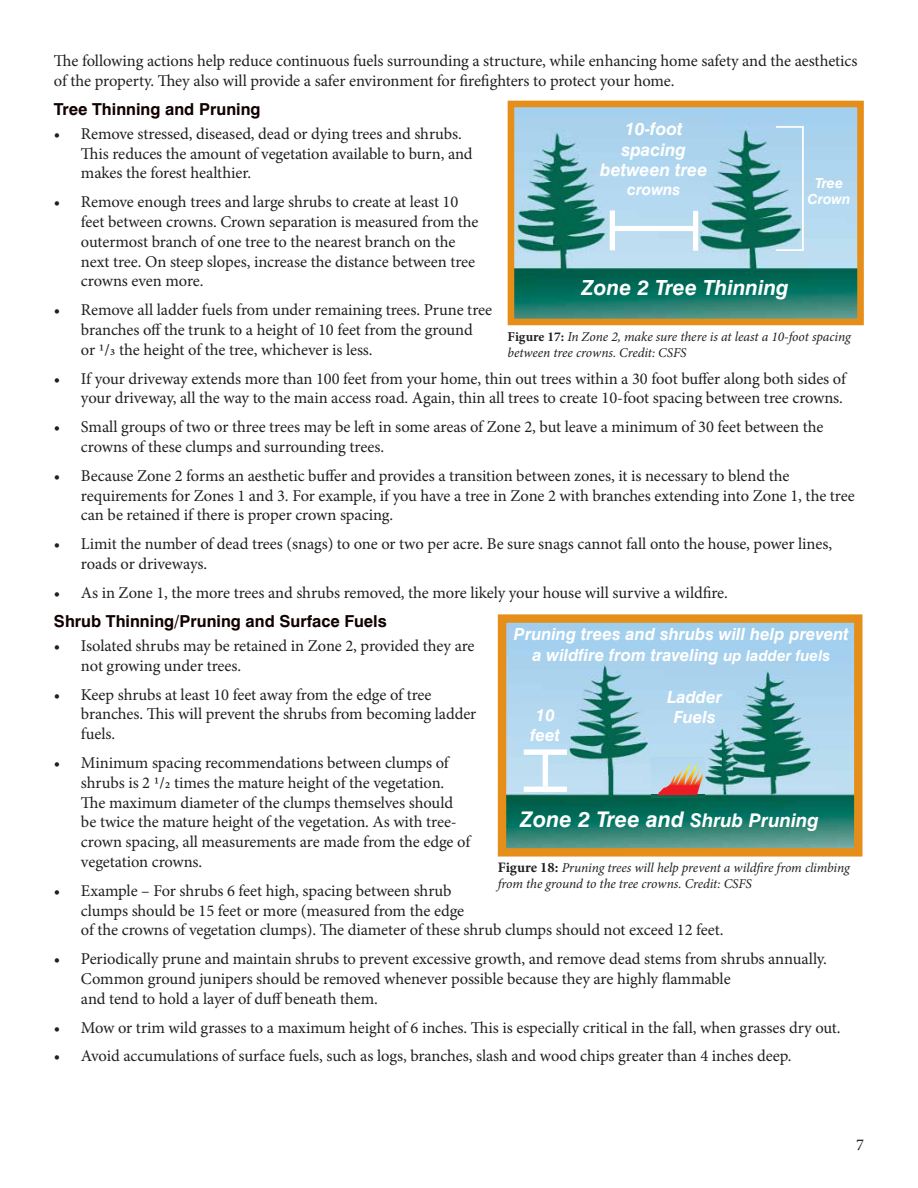
<style>
.page{position:relative;width:918px;height:1188px;background:#fff}
.page>*{position:absolute;margin:0;border:0;box-sizing:border-box;transform-origin:0 0}
.t1{font:italic 700 21.6px "Swiss 721 BT";color:#fff}
.t2{font:italic 700 20.85px "Swiss 721 BT";color:#fff}
.t3{font:italic 700 17.4px/20.9px "Swiss 721 BT";color:#fff;text-align:center}
.t4{font:italic 700 16.8px/20.1px "Swiss 721 BT";color:#fff;text-align:center}
.t5{font:italic 700 16.65px/20px "Swiss 721 BT";color:#fff;text-align:center}
.t6{font:16.5px/19.8px "Minion Pro";letter-spacing:-.005em;color:#231f20}
.t7{font:700 16.5px "Swiss 721 BT";color:#110100}
.t8{font:italic 700 15.45px "Swiss 721 BT";color:#fff}
.t9{font:italic 700 13.95px/16.6px "Swiss 721 BT";color:#fff;text-align:center}
.t10{font:italic 13.5px/16.2px "Minion Pro";letter-spacing:-.01em;color:#231f20}
.s1{font-weight:700;font-style:normal}
.s2{font-size:15.15px}
.s3{font-size:18.9px}
.s4{font-weight:700;font-style:normal;font-size:14.4px}
</style>
<div class="page">
<img style="left:516px;top:109px;width:340px;height:208px">
<div style="left:508px;top:101px;width:356px;height:224px;border:7px solid #e58e1a"></div>
<div style="left:610px;top:210px;width:5px;height:40px;background:#fff"></div>
<div style="left:693px;top:211px;width:5px;height:40px;background:#fff"></div>
<div style="left:613px;top:226px;width:81px;height:5px;background:#fff"></div>
<hr style="left:776px;top:126px;width:27px;height:2px;background:#fff">
<hr style="left:802px;top:126px;width:2px;height:125px;background:#fff">
<hr style="left:776px;top:249px;width:27px;height:2px;background:#fff">
<img style="left:507px;top:623px;width:346px;height:225px">
<div style="left:498px;top:614px;width:364px;height:243px;border:8px solid #e58e1a"></div>
<div style="left:524px;top:787px;width:43px;height:5px;background:#fff"></div>
<div style="left:543px;top:753px;width:5px;height:34px;background:#fff"></div>
<div style="left:524px;top:749px;width:43px;height:6px;background:#fff"></div>
<div style="left:652px;top:757px;width:52px;height:40px;background:#b3d8ef"></div>
<svg style="left:652px;top:795px;width:52px;height:2px"></svg>
<svg style="left:657px;top:762px;width:46px;height:33px"></svg>
<p class="t6" style="left:54px;top:51px;width:805px">The following actions help reduce continuous fuels surrounding a structure, while enhancing home safety and the aesthetics of the property. They also will provide a safer environment for firefighters to protect your home.</p>
<p class="t7" style="left:54px;top:99px;width:208px">Tree Thinning and Pruning</p>
<p class="t6" style="left:81px;top:124px;width:393px;text-indent:-27px">• Remove stressed, diseased, dead or dying trees and shrubs.<br>This reduces the amount of vegetation available to burn, and makes the forest healthier.</p>
<p class="t6" style="left:81px;top:192px;width:399px;text-indent:-27px">• Remove enough trees and large shrubs to create at least 10 feet between crowns. Crown separation is measured from the outermost branch of one tree to the nearest branch on the next tree. On steep slopes, increase the distance between tree crowns even more.</p>
<p class="t6" style="left:81px;top:300px;width:413px;text-indent:-27px">• Remove all ladder fuels from under remaining trees. Prune tree branches off the trunk to a height of 10 feet from the ground<br>or 1/3 the height of the tree, whichever is less.</p>
<p class="t6" style="left:54px;top:369px;width:793px;text-align:right">• If your driveway extends more than 100 feet from your home, thin out trees within a 30 foot buffer along both sides of your driveway, all the way to the main access road. Again, thin all trees to create 10-foot spacing between tree crowns.</p>
<p class="t6" style="left:81px;top:417px;width:744px;text-indent:-27px">• Small groups of two or three trees may be left in some areas of Zone 2, but leave a minimum of 30 feet between the crowns of these clumps and surrounding trees.</p>
<p class="t6" style="left:81px;top:466px;width:775px;text-indent:-27px">• Because Zone 2 forms an aesthetic buffer and provides a transition between zones, it is necessary to blend the requirements for Zones 1 and 3. For example, if you have a tree in Zone 2 with branches extending into Zone 1, the tree can be retained if there is proper crown spacing.</p>
<p class="t6" style="left:81px;top:534px;width:753px;text-indent:-27px">• Limit the number of dead trees (snags) to one or two per acre. Be sure snags cannot fall onto the house, power lines, roads or driveways.</p>
<p class="t6" style="left:54px;top:583px;width:675px">• As in Zone 1, the more trees and shrubs removed, the more likely your house will survive a wildfire.</p>
<p class="t7" style="left:54px;top:611px;width:334px">Shrub Thinning/Pruning and Surface Fuels</p>
<p class="t6" style="left:81px;top:636px;width:395px;text-indent:-27px">• Isolated shrubs may be retained in Zone 2, provided they are not growing under trees.</p>
<p class="t6" style="left:81px;top:684px;width:397px;text-indent:-27px">• Keep shrubs at least 10 feet away from the edge of tree branches. This will prevent the shrubs from becoming ladder fuels.</p>
<p class="t6" style="left:81px;top:753px;width:391px;text-indent:-27px">• Minimum spacing recommendations between clumps of shrubs is 2 1/2 times the mature height of the vegetation.<br>The maximum diameter of the clumps themselves should be twice the mature height of the vegetation. As with tree&shy;crown spacing, all measurements are made from the edge of vegetation crowns.</p>
<p class="t6" style="left:81px;top:881px;width:644px;text-indent:-27px">• Example – For shrubs 6 feet high, spacing between shrub<br>clumps should be 15 feet or more (measured from the edge<br>of the crowns of vegetation clumps). The diameter of these shrub clumps should not exceed 12 feet.</p>
<p class="t6" style="left:81px;top:949px;width:748px;text-indent:-27px">• Periodically prune and maintain shrubs to prevent excessive growth, and remove dead stems from shrubs annually.<br>Common ground junipers should be removed whenever possible because they are highly flammable<br>and tend to hold a layer of duff beneath them.</p>
<p class="t6" style="left:54px;top:1017px;width:788px">• Mow or trim wild grasses to a maximum height of 6 inches. This is especially critical in the fall, when grasses dry out.</p>
<p class="t6" style="left:54px;top:1046px;width:739px">• Avoid accumulations of surface fuels, such as logs, branches, slash and wood chips greater than 4 inches deep.</p>
<p class="t3" style="left:600px;top:118px;width:109px">10-foot spacing between tree</p>
<p class="t8" style="left:627px;top:180px;width:55px">crowns</p>
<p class="t9" style="left:808px;top:174px;width:45px">Tree<br>Crown</p>
<p class="t2" style="left:582px;top:275px;width:209px">Zone 2 Tree Thinning</p>
<p class="t10" style="left:508px;top:329px;width:345px"><span class="s1">Figure 17:</span> In Zone 2, make sure there is at least a 10-foot spacing between tree crowns. Credit: CSFS</p>
<p class="t4" style="left:514px;top:624px;width:337px">Pruning trees and shrubs will help prevent a wildfire from traveling <span class="s2">up ladder fuels</span></p>
<p class="t4" style="left:667px;top:687px;width:57px">Ladder<br>Fuels</p>
<p class="t5" style="left:530px;top:705px;width:31px">10 feet</p>
<h1 class="t1" style="left:520px;top:806px;width:300px">Zone 2 Tree and <span class="s3">Shrub Pruning</span></h1>
<p class="t10" style="left:498px;top:859px;width:353px"><span class="s4">Figure 18:</span> Pruning trees will help prevent a wildfire from climbing from the ground to the tree crowns. Credit: CSFS</p>
<p class="t6" style="left:856px;top:1135px;width:9px">7</p>
</div>
